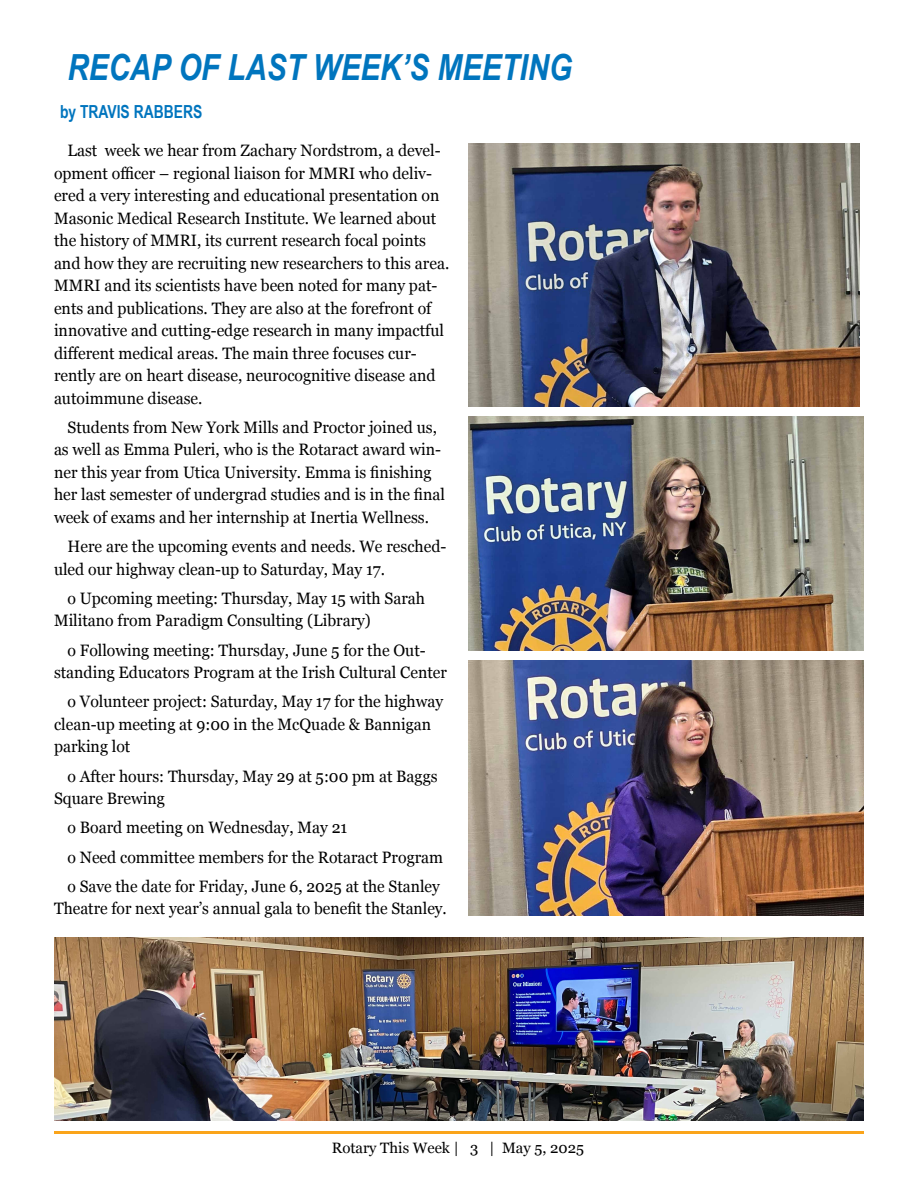
<style>
.page{position:relative;width:918px;height:1188px;background:#fff}
.page>*{position:absolute;margin:0;border:0;box-sizing:border-box;transform-origin:0 0}
.t1{font:italic 700 36px "Arial Narrow";color:#0075be}
.t2{font:700 18px "Arial Narrow";color:#0075be;scale:.94 1}
.t3{font:16.5px/22.5px "Georgia";color:#000;scale:.96 1}
.t4{font:16.5px "Georgia";color:#000;scale:.95 1}
.t5{font:15px "Georgia";color:#000}
</style>
<div class="page">
<hr style="left:54px;top:1131px;width:810px;height:3px;background:#faa41a">
<img style="left:468px;top:144px;width:392px;height:262px">
<img style="left:468px;top:417px;width:396px;height:233px">
<img style="left:468px;top:661px;width:396px;height:255px">
<img style="left:54px;top:937px;width:810px;height:183px">
<h1 class="t1" style="left:68px;top:40px;width:506px">RECAP OF LAST WEEK’S MEETING</h1>
<p class="t2" style="left:60px;top:98px;width:153px">by TRAVIS RABBERS</p>
<p class="t3" style="left:54px;top:138px;width:413px;text-indent:14px">Last week we hear from Zachary Nordstrom, a devel&shy;opment officer – regional liaison for MMRI who deliv&shy;ered a very interesting and educational presentation on Masonic Medical Research Institute. We learned about the history of MMRI, its current research focal points and how they are recruiting new researchers to this area.<br>MMRI and its scientists have been noted for many pat&shy;ents and publications. They are also at the forefront of innovative and cutting-edge research in many impactful different medical areas. The main three focuses cur&shy;rently are on heart disease, neurocognitive disease and autoimmune disease.</p>
<p class="t3" style="left:54px;top:415px;width:409px;text-indent:13px">Students from New York Mills and Proctor joined us, as well as Emma Puleri, who is the Rotaract award win&shy;ner this year from Utica University. Emma is finishing her last semester of undergrad studies and is in the final week of exams and her internship at Inertia Wellness.</p>
<p class="t3" style="left:54px;top:535px;width:410px;text-indent:13px">Here are the upcoming events and needs. We resched&shy;uled our highway clean-up to Saturday, May 17.</p>
<p class="t3" style="left:54px;top:586px;width:388px;text-indent:13px">o Upcoming meeting: Thursday, May 15 with Sarah<br>Militano from Paradigm Consulting (Library)</p>
<p class="t3" style="left:54px;top:638px;width:411px;text-align:center">o Following meeting: Thursday, June 5 for the Out&shy;standing Educators Program at the Irish Cultural Center</p>
<p class="t3" style="left:54px;top:690px;width:407px;text-indent:13px">o Volunteer project: Saturday, May 17 for the highway clean-up meeting at 9:00 in the McQuade &amp; Bannigan parking lot</p>
<p class="t3" style="left:54px;top:764px;width:401px;text-indent:13px">o After hours: Thursday, May 29 at 5:00 pm at Baggs<br>Square Brewing</p>
<p class="t3" style="left:67px;top:812px;width:393px;line-height:29.2px">o Board meeting on Wednesday, May 21<br>o Need committee members for the Rotaract Program o Save the date for Friday, June 6, 2025 at the Stanley</p>
<p class="t4" style="left:54px;top:897px;width:415px">Theatre for next year’s annual gala to benefit the Stanley.</p>
<p class="t5" style="left:332px;top:1137px;width:254px">Rotary This Week | 3 | May 5, 2025</p>
</div>
